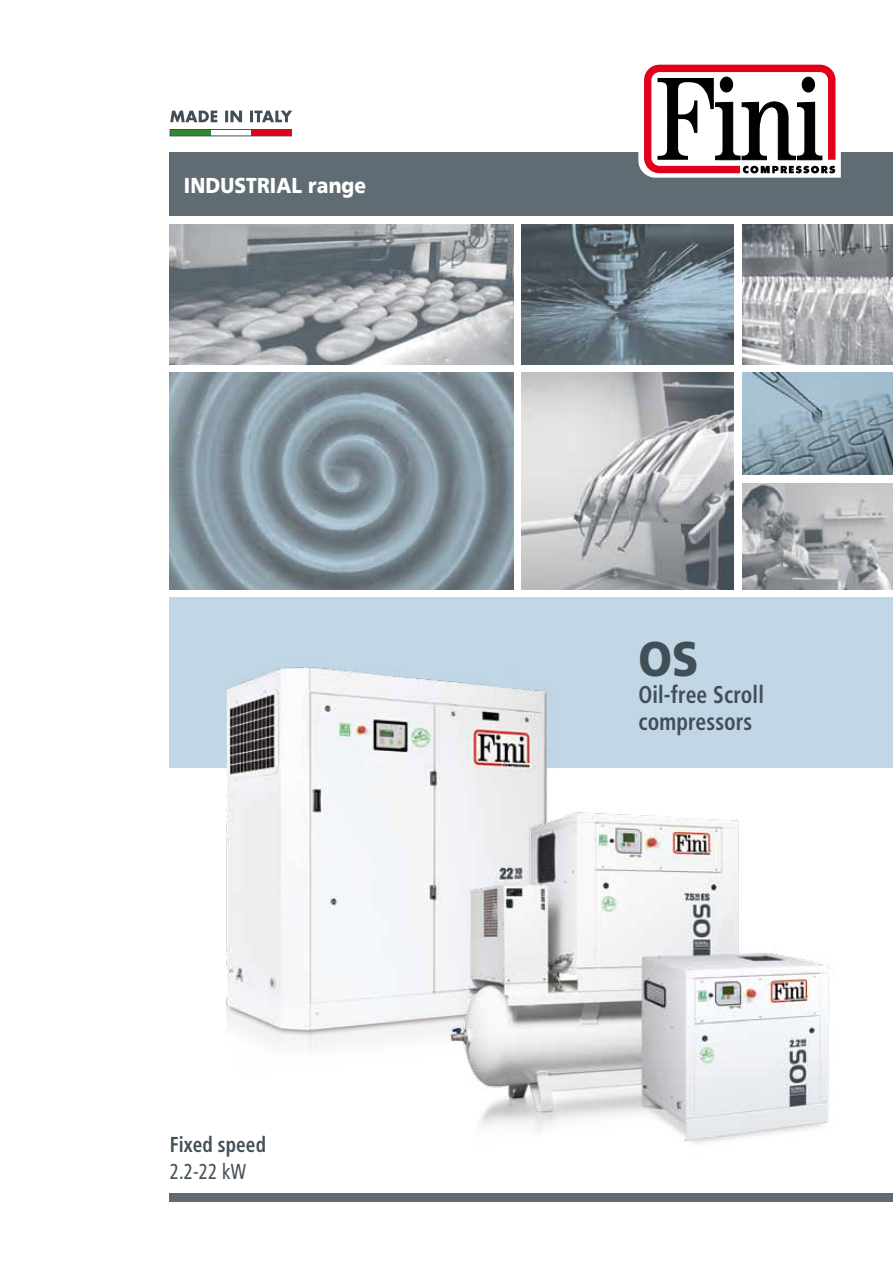
<style>
.page{position:relative;width:893px;height:1263px;background:#fff}
.page>*{position:absolute;margin:0;border:0;box-sizing:border-box;transform-origin:0 0}
.t1{font:900 48.6px "Frutiger";color:#434f57;scale:.89 1}
.t2{font:700 condensed 24.3px/27px "Frutiger";letter-spacing:.005em;color:#434f57;scale:.89 1}
.t3{font:900 21.6px "Frutiger";letter-spacing:.005em;color:#fff;scale:.89 1}
.t4{font:700 condensed 21.6px "Frutiger";letter-spacing:.005em;color:#434f57;scale:.89 1}
.t5{font:condensed 21.6px "Frutiger";color:#434f57;scale:.89 1}
</style>
<div class="page">
<div style="left:251px;top:130px;width:41px;height:6px;background:#e2001a"></div>
<div style="left:170px;top:130px;width:41px;height:6px;background:#32892d"></div>
<div style="left:170px;top:129px;width:122px;height:7px;border:1px solid #434f57"></div>
<svg style="left:170px;top:111px;width:122px;height:11px"></svg>
<div style="left:170px;top:1193px;width:723px;height:9px;background:#5f6c74"></div>
<div style="left:170px;top:598px;width:723px;height:170px;background:#c1d7e5"></div>
<div style="left:170px;top:152px;width:723px;height:64px;background:#5f6c74"></div>
<svg style="left:638px;top:64px;width:203px;height:114px"></svg>
<img style="left:170px;top:224px;width:343px;height:140px">
<img style="left:170px;top:373px;width:343px;height:216px">
<img style="left:742px;top:483px;width:151px;height:106px">
<img style="left:522px;top:373px;width:212px;height:216px">
<img style="left:522px;top:224px;width:212px;height:140px">
<img style="left:742px;top:373px;width:151px;height:102px">
<img style="left:742px;top:224px;width:151px;height:140px">
<img style="left:226px;top:667px;width:321px;height:385px">
<img style="left:429px;top:791px;width:402px;height:353px">
<p class="t3" style="left:184px;top:173px;width:206px">INDUSTRIAL range</p>
<p class="t4" style="left:170px;top:1132px;width:110px">Fixed speed</p>
<p class="t5" style="left:170px;top:1159px;width:87px">2.2-22 kW</p>
<h1 class="t1" style="left:638px;top:629px;width:69px">OS</h1>
<p class="t2" style="left:638px;top:681px;width:143px">Oil-free Scroll compressors</p>
</div>
